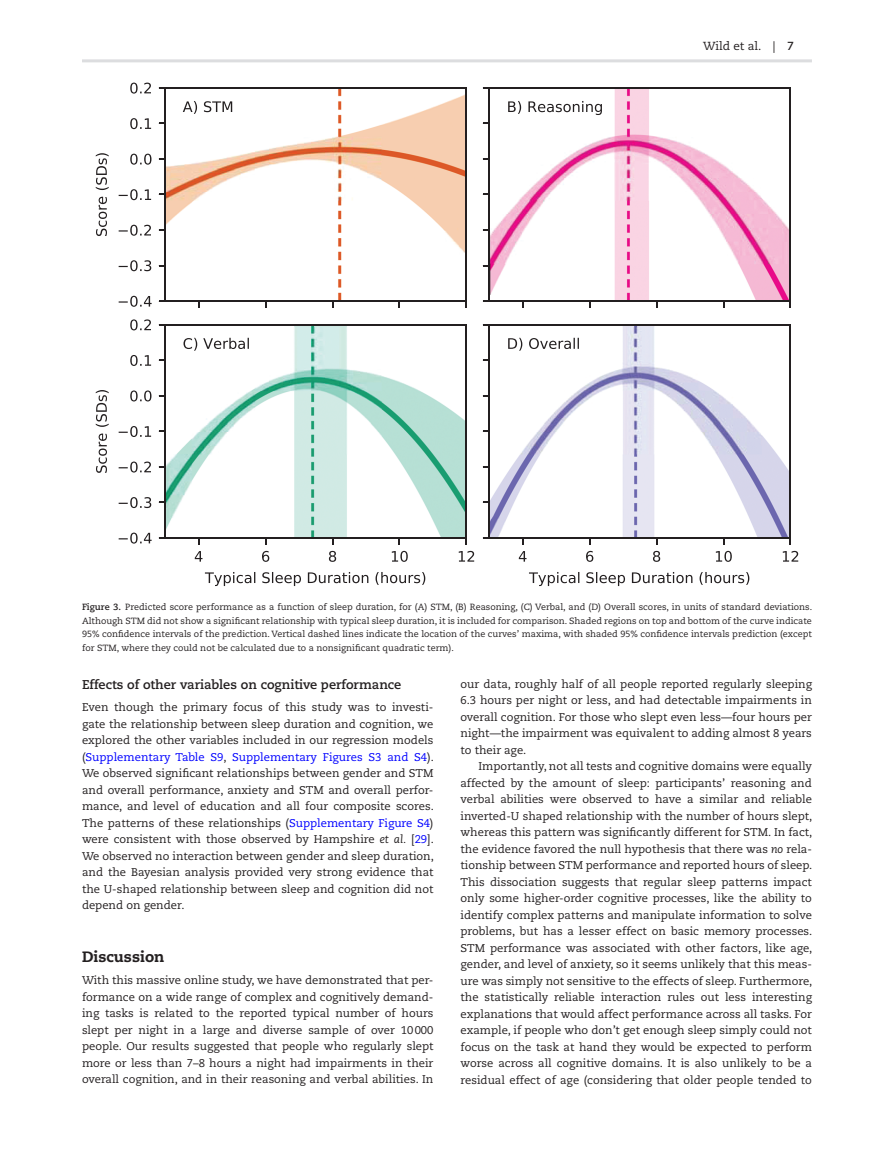
<style>
.page{position:relative;width:894px;height:1174px;background:#fff}
.page>*{position:absolute;margin:0;border:0;box-sizing:border-box;transform-origin:0 0}
.t1{font:800 15px "Caecilia LT Std";color:#231f20}
.t2{font:700 12.75px "Caecilia LT Std";color:#231f20}
.t3{font:11.7px "Caecilia LT Std";color:#231f20}
.t4{font:11.25px/16.5px "Caecilia LT Std";color:#231f20;text-align:justify}
.t5{font:9px/13.5px "Caecilia LT Std";color:#231f20;text-align:justify}
.s1{font-weight:700}
.s2{color:#00f}
.s3{font-style:italic}
</style>
<div class="page">
<img style="left:166px;top:89px;width:623px;height:448px">
<svg style="left:119px;top:296px;width:32px;height:11px"></svg>
<svg style="left:119px;top:260px;width:32px;height:11px"></svg>
<svg style="left:119px;top:225px;width:32px;height:11px"></svg>
<svg style="left:119px;top:189px;width:32px;height:11px"></svg>
<svg style="left:130px;top:154px;width:21px;height:11px"></svg>
<svg style="left:130px;top:118px;width:21px;height:11px"></svg>
<svg style="left:130px;top:83px;width:21px;height:11px"></svg>
<svg style="left:96px;top:153px;width:13px;height:83px"></svg>
<hr style="left:164px;top:87px;width:2px;height:215px;background:#231f20">
<hr style="left:465px;top:87px;width:2px;height:215px;background:#231f20">
<hr style="left:164px;top:300px;width:303px;height:2px;background:#231f20">
<hr style="left:164px;top:87px;width:303px;height:2px;background:#231f20">
<svg style="left:183px;top:101px;width:49px;height:13px"></svg>
<svg style="left:482px;top:300px;width:6px;height:2px"></svg>
<svg style="left:482px;top:229px;width:6px;height:2px"></svg>
<svg style="left:482px;top:158px;width:6px;height:2px"></svg>
<hr style="left:488px;top:87px;width:2px;height:215px;background:#231f20">
<hr style="left:789px;top:87px;width:1px;height:215px;background:#231f20">
<hr style="left:488px;top:300px;width:302px;height:2px;background:#231f20">
<hr style="left:488px;top:87px;width:302px;height:2px;background:#231f20">
<svg style="left:508px;top:101px;width:93px;height:14px"></svg>
<svg style="left:195px;top:551px;width:7px;height:11px"></svg>
<svg style="left:262px;top:551px;width:7px;height:11px"></svg>
<svg style="left:329px;top:551px;width:7px;height:11px"></svg>
<svg style="left:391px;top:551px;width:16px;height:11px"></svg>
<svg style="left:458px;top:551px;width:16px;height:11px"></svg>
<svg style="left:205px;top:572px;width:220px;height:14px"></svg>
<svg style="left:119px;top:533px;width:32px;height:11px"></svg>
<svg style="left:119px;top:497px;width:32px;height:11px"></svg>
<svg style="left:119px;top:462px;width:32px;height:11px"></svg>
<svg style="left:119px;top:426px;width:32px;height:11px"></svg>
<svg style="left:130px;top:390px;width:21px;height:11px"></svg>
<svg style="left:130px;top:355px;width:21px;height:11px"></svg>
<svg style="left:130px;top:319px;width:21px;height:11px"></svg>
<svg style="left:96px;top:390px;width:13px;height:83px"></svg>
<hr style="left:164px;top:324px;width:2px;height:215px;background:#231f20">
<hr style="left:465px;top:324px;width:2px;height:215px;background:#231f20">
<hr style="left:164px;top:537px;width:303px;height:2px;background:#231f20">
<hr style="left:164px;top:324px;width:303px;height:1px;background:#231f20">
<svg style="left:183px;top:338px;width:66px;height:13px"></svg>
<svg style="left:518px;top:551px;width:8px;height:11px"></svg>
<svg style="left:586px;top:551px;width:7px;height:11px"></svg>
<svg style="left:653px;top:551px;width:7px;height:11px"></svg>
<svg style="left:715px;top:551px;width:16px;height:11px"></svg>
<svg style="left:782px;top:551px;width:16px;height:11px"></svg>
<svg style="left:529px;top:572px;width:220px;height:14px"></svg>
<svg style="left:482px;top:466px;width:6px;height:2px"></svg>
<svg style="left:482px;top:359px;width:6px;height:2px"></svg>
<hr style="left:488px;top:324px;width:2px;height:215px;background:#231f20">
<hr style="left:789px;top:324px;width:1px;height:215px;background:#231f20">
<hr style="left:488px;top:537px;width:302px;height:2px;background:#231f20">
<hr style="left:488px;top:324px;width:302px;height:1px;background:#231f20">
<svg style="left:508px;top:338px;width:70px;height:13px"></svg>
<hr style="left:82px;top:59px;width:729px;height:3px;background:#dcdddf">
<p class="t3" style="left:703px;top:40px;width:92px">Wild et al. | <span class="s1">7</span></p>
<p class="t5" style="left:82px;top:600px;width:731px"><span class="s1">Figure 3.</span> Predicted score performance as a function of sleep duration, for (A) STM, (B) Reasoning, (C) Verbal, and (D) Overall scores, in units of standard deviations.<br>Although STM did not show a significant relationship with typical sleep duration, it is included for comparison. Shaded regions on top and bottom of the curve indicate 95% confidence intervals of the prediction. Vertical dashed lines indicate the location of the curves’ maxima, with shaded 95% confidence intervals prediction (except for STM, where they could not be calculated due to a nonsignificant quadratic term).</p>
<p class="t2" style="left:82px;top:677px;width:321px">Effects of other variables on cognitive performance</p>
<p class="t4" style="left:82px;top:699px;width:353px">Even though the primary focus of this study was to investi&shy;gate the relationship between sleep duration and cognition, we explored the other variables included in our regression models (<span class="s2">Supplementary Table S9</span>, <span class="s2">Supplementary Figures S3 and S4</span>).<br>We observed significant relationships between gender and STM and overall performance, anxiety and STM and overall perfor&shy;mance, and level of education and all four composite scores.<br>The patterns of these relationships (<span class="s2">Supplementary Figure S4</span>) were consistent with those observed by Hampshire <span class="s3">et al.</span> [<span class="s2">29</span>].<br>We observed no interaction between gender and sleep duration, and the Bayesian analysis provided very strong evidence that the U-shaped relationship between sleep and cognition did not depend on gender.</p>
<h1 class="t1" style="left:82px;top:947px;width:84px">Discussion</h1>
<p class="t4" style="left:82px;top:972px;width:353px">With this massive online study, we have demonstrated that per&shy;formance on a wide range of complex and cognitively demand&shy;ing tasks is related to the reported typical number of hours slept per night in a large and diverse sample of over 10000 people. Our results suggested that people who regularly slept more or less than 7–8 hours a night had impairments in their overall cognition, and in their reasoning and verbal abilities. In</p>
<p class="t4" style="left:460px;top:676px;width:353px">our data, roughly half of all people reported regularly sleeping 6.3 hours per night or less, and had detectable impairments in overall cognition. For those who slept even less—four hours per night—the impairment was equivalent to adding almost 8 years to their age.</p>
<p class="t4" style="left:460px;top:758px;width:353px;text-indent:18px">Importantly, not all tests and cognitive domains were equally affected by the amount of sleep: participants’ reasoning and verbal abilities were observed to have a similar and reliable inverted-U shaped relationship with the number of hours slept, whereas this pattern was significantly different for STM. In fact, the evidence favored the null hypothesis that there was <span class="s3">no</span> rela&shy;tionship between STM performance and reported hours of sleep.<br>This dissociation suggests that regular sleep patterns impact only some higher-order cognitive processes, like the ability to identify complex patterns and manipulate information to solve problems, but has a lesser effect on basic memory processes.<br>STM performance was associated with other factors, like age, gender, and level of anxiety, so it seems unlikely that this meas&shy;ure was simply not sensitive to the effects of sleep. Furthermore, the statistically reliable interaction rules out less interesting explanations that would affect performance across all tasks. For example, if people who don’t get enough sleep simply could not focus on the task at hand they would be expected to perform worse across all cognitive domains. It is also unlikely to be a residual effect of age (considering that older people tended to</p>
</div>
